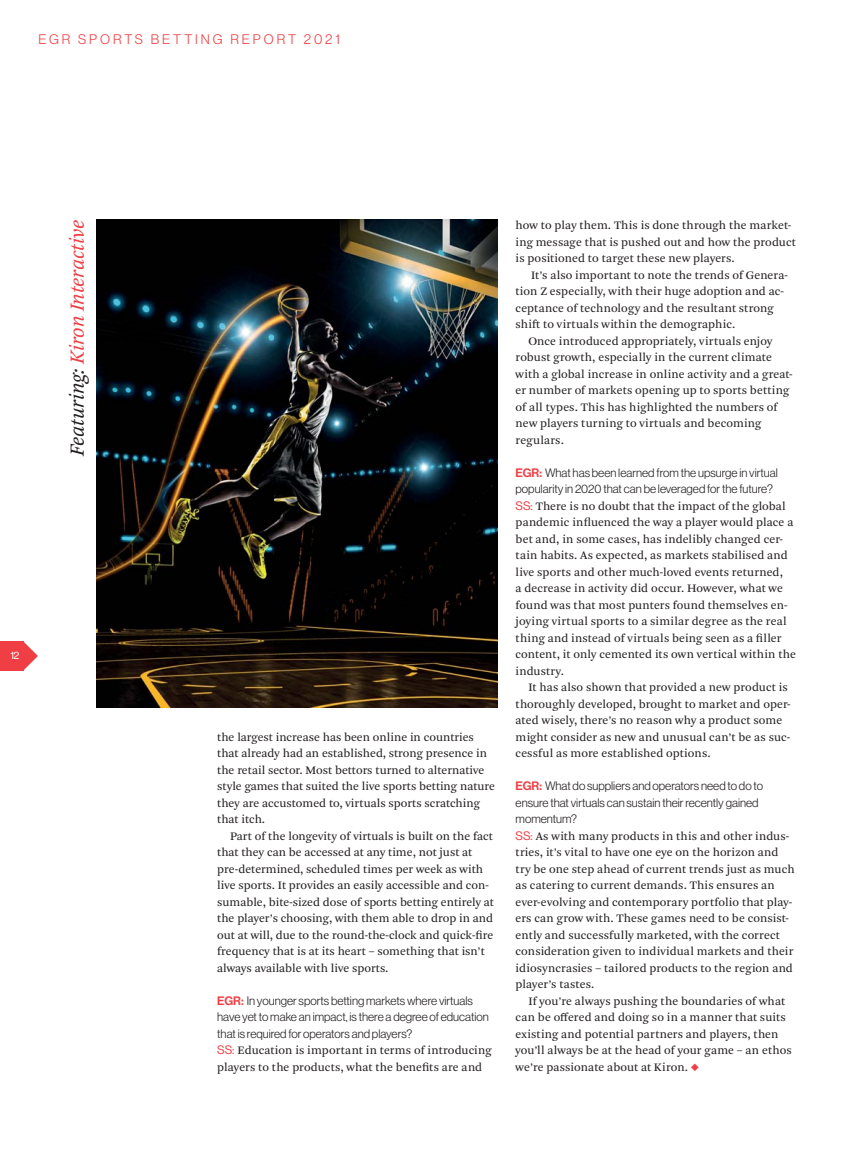
<style>
.page{position:relative;width:864px;height:1161px;background:#fff}
.page>*{position:absolute;margin:0;border:0;box-sizing:border-box;transform-origin:0 0}
.t1{font:italic 21px "Arnhem Pro Blond";letter-spacing:-.01em;color:#ef3f44}
.t2{font:13.5px "N Haas Grotesk DS Pro 45 Lt";letter-spacing:.215em;color:#ef3f44}
.t3{font:12px/16.5px "Arnhem Pro Blond";color:#231f20}
.t4{font:12px/16.5px "N Haas Grotesk DS Pro 45 Lt";color:#231f20}
.t5{font:10.5px "N Haas Grotesk DS Pro 55 Rg";color:#fff}
.s1{color:#231f20}
.s2{font-family:"N Haas Grotesk DS Pro 65 Md";color:#ef3f44}
.s3{font-family:"N Haas Grotesk DS Pro 55 Rg";color:#ef3f44}
</style>
<div class="page">
<div style="left:0;top:641px;width:23px;height:30px;background:#ef3f44"></div>
<svg style="left:23px;top:641px;width:15px;height:30px"></svg>
<img style="left:97px;top:220px;width:400px;height:488px">
<p class="t2" style="left:38px;top:34px;width:303px">EGR SPORTS BETTING REPORT 2021</p>
<h1 class="t1" style="left:69px;top:456px;width:238px;rotate:-90deg"><span class="s1">Featuring:</span> Kiron Interactive</h1>
<p class="t5" style="left:11px;top:651px;width:10px">12</p>
<p class="t3" style="left:217px;top:730px;width:279px">the largest increase has been online in countries that already had an established, strong presence in the retail sector. Most bettors turned to alternative style games that suited the live sports betting nature they are accustomed to, virtuals sports scratching that itch.</p>
<p class="t3" style="left:217px;top:829px;width:278px;text-indent:13px">Part of the longevity of virtuals is built on the fact that they can be accessed at any time, not just at pre-determined, scheduled times per week as with live sports. It provides an easily accessible and con&shy;sumable, bite-sized dose of sports betting entirely at the player’s choosing, with them able to drop in and out at will, due to the round-the-clock and quick-fire frequency that is at its heart – something that isn’t always available with live sports.</p>
<p class="t4" style="left:217px;top:993px;width:273px"><span class="s2">EGR:</span> In younger sports betting markets where virtuals have yet to make an impact, is there a degree of education that is required for operators and players?</p>
<p class="t3" style="left:217px;top:1043px;width:276px"><span class="s3">SS:</span> Education is important in terms of introducing players to the products, what the benefits are and</p>
<p class="t3" style="left:515px;top:218px;width:282px">how to play them. This is done through the market&shy;ing message that is pushed out and how the product is positioned to target these new players.</p>
<p class="t3" style="left:515px;top:268px;width:273px;text-indent:16px">It’s also important to note the trends of Genera&shy;tion Z especially, with their huge adoption and ac&shy;ceptance of technology and the resultant strong shift to virtuals within the demographic.</p>
<p class="t3" style="left:515px;top:334px;width:278px;text-indent:13px">Once introduced appropriately, virtuals enjoy robust growth, especially in the current climate with a global increase in online activity and a great&shy;er number of markets opening up to sports betting of all types. This has highlighted the numbers of new players turning to virtuals and becoming regulars.</p>
<p class="t4" style="left:515px;top:465px;width:263px"><span class="s2">EGR:</span> What has been learned from the upsurge in virtual popularity in 2020 that can be leveraged for the future?</p>
<p class="t3" style="left:515px;top:499px;width:282px"><span class="s3">SS:</span> There is no doubt that the impact of the global pandemic influenced the way a player would place a bet and, in some cases, has indelibly changed cer&shy;tain habits. As expected, as markets stabilised and live sports and other much-loved events returned,<br>a decrease in activity did occur. However, what we found was that most punters found themselves en&shy;joying virtual sports to a similar degree as the real thing and instead of virtuals being seen as a filler content, it only cemented its own vertical within the industry.</p>
<p class="t3" style="left:515px;top:680px;width:276px;text-indent:13px">It has also shown that provided a new product is thoroughly developed, brought to market and oper&shy;ated wisely, there’s no reason why a product some might consider as new and unusual can’t be as suc&shy;cessful as more established options.</p>
<p class="t4" style="left:515px;top:779px;width:249px"><span class="s2">EGR:</span> What do suppliers and operators need to do to ensure that virtuals can sustain their recently gained momentum?</p>
<p class="t3" style="left:515px;top:829px;width:280px"><span class="s3">SS:</span> As with many products in this and other indus&shy;tries, it’s vital to have one eye on the horizon and try be one step ahead of current trends just as much as catering to current demands. This ensures an ever-evolving and contemporary portfolio that play&shy;ers can grow with. These games need to be consist&shy;ently and successfully marketed, with the correct consideration given to individual markets and their idiosyncrasies – tailored products to the region and player’s tastes.</p>
<p class="t3" style="left:515px;top:994px;width:277px;text-indent:13px">If you’re always pushing the boundaries of what can be offered and doing so in a manner that suits existing and potential partners and players, then you’ll always be at the head of your game – an ethos we’re passionate about at Kiron.</p>
</div>
